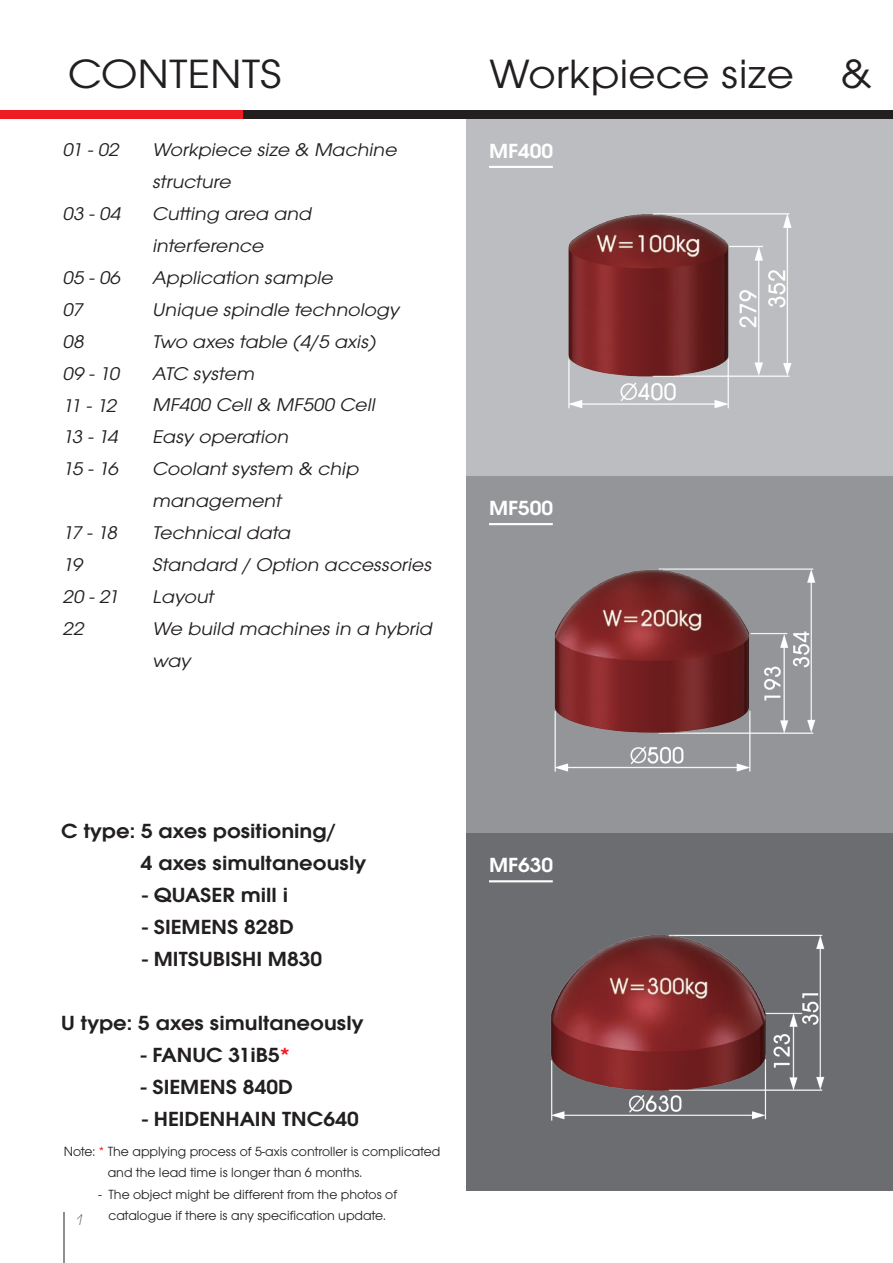
<style>
.page{position:relative;width:893px;height:1263px;background:#fff}
.page>*{position:absolute;margin:0;border:0;box-sizing:border-box;transform-origin:0 0}
.t1{font:42.45px "Avant Garde Gothic Itc T";color:#231f20;scale:1.1 1}
.t2{font:600 21.3px/32px "Avant Garde Gothic Itc T";color:#231f20;scale:1.1 1}
.t3{font:600 21.3px "Avant Garde Gothic Itc T";color:#fff;scale:1.1 1}
.t4{font:italic 19.2px/32px "Avant Garde Gothic Itc T";letter-spacing:-.005em;color:#231f20;scale:1.1 1}
.t5{font:italic 200 15.9px "Avant Garde Gothic Itc T";color:#231f20;scale:1.1 1}
.t6{font:13.8px/21.3px "Avant Garde Gothic Itc T";color:#231f20}
.s1{color:#ee1d23}
</style>
<div class="page">
<div style="left:467px;top:119px;width:426px;height:357px;background:#bcbdc0"></div>
<div style="left:467px;top:476px;width:426px;height:357px;background:#939598"></div>
<div style="left:467px;top:833px;width:426px;height:358px;background:#6c6d70"></div>
<img style="left:568px;top:213px;width:224px;height:196px">
<img style="left:496px;top:525px;width:320px;height:247px">
<img style="left:551px;top:934px;width:274px;height:187px">
<div style="left:238px;top:111px;width:655px;height:8px;background:#231f20"></div>
<div style="left:0;top:111px;width:242px;height:8px;background:#ee1d23"></div>
<hr style="left:489px;top:166px;width:64px;height:2px;background:#fff">
<hr style="left:489px;top:523px;width:64px;height:2px;background:#fff">
<hr style="left:489px;top:880px;width:64px;height:2px;background:#fff">
<hr style="left:64px;top:1212px;width:1px;height:51px;background:#231f20">
<h1 class="t1" style="left:68px;top:50px;width:196px">CONTENTS</h1>
<h1 class="t1" style="left:489px;top:50px;width:350px">Workpiece size &amp;</h1>
<p class="t4" style="left:63px;top:134px;width:56px">01 - 02</p>
<p class="t4" style="left:63px;top:197px;width:57px">03 - 04</p>
<p class="t4" style="left:63px;top:261px;width:57px">05 - 06<br>07<br>08<br>09 - 10<br>11 - 12<br>13 - 14<br>15 - 16</p>
<p class="t4" style="left:63px;top:516px;width:56px">17 - 18<br>19<br>20 - 21<br>22</p>
<p class="t4" style="left:152px;top:134px;width:259px">Workpiece size &amp; Machine structure<br>Cutting area and<br>interference<br>Application sample<br>Unique spindle technology<br>Two axes table (4/5 axis)<br>ATC system<br>MF400 Cell &amp; MF500 Cell<br>Easy operation<br>Coolant system &amp; chip management<br>Technical data<br>Standard / Option accessories<br>Layout<br>We build machines in a hybrid way</p>
<p class="t3" style="left:489px;top:138px;width:60px">MF400</p>
<p class="t3" style="left:489px;top:496px;width:60px">MF500</p>
<p class="t2" style="left:141px;top:815px;width:206px;text-indent:-79px">C type: 5 axes positioning/<br>4 axes simultaneously</p>
<p class="t2" style="left:142px;top:879px;width:134px">- QUASER mill i</p>
<p class="t2" style="left:142px;top:911px;width:139px">- SIEMENS 828D</p>
<p class="t2" style="left:142px;top:943px;width:165px">- MITSUBISHI M830</p>
<p class="t2" style="left:61px;top:1006px;width:276px">U type: 5 axes simultaneously</p>
<p class="t2" style="left:141px;top:1038px;width:137px">- FANUC 31iB5<span class="s1">*</span></p>
<p class="t2" style="left:141px;top:1070px;width:140px">- SIEMENS 840D</p>
<p class="t2" style="left:142px;top:1102px;width:199px">- HEIDENHAIN TNC640</p>
<p class="t6" style="left:108px;top:1140px;width:334px;text-indent:-44px">Note: <span class="s1">*</span> The applying process of 5-axis controller is complicated and the lead time is longer than 6 months.</p>
<p class="t6" style="left:98px;top:1183px;width:300px;text-align:center">- The object might be different from the photos of catalogue if there is any specification update.</p>
<p class="t5" style="left:75px;top:1211px;width:9px">1</p>
<p class="t3" style="left:489px;top:853px;width:60px">MF630</p>
</div>
